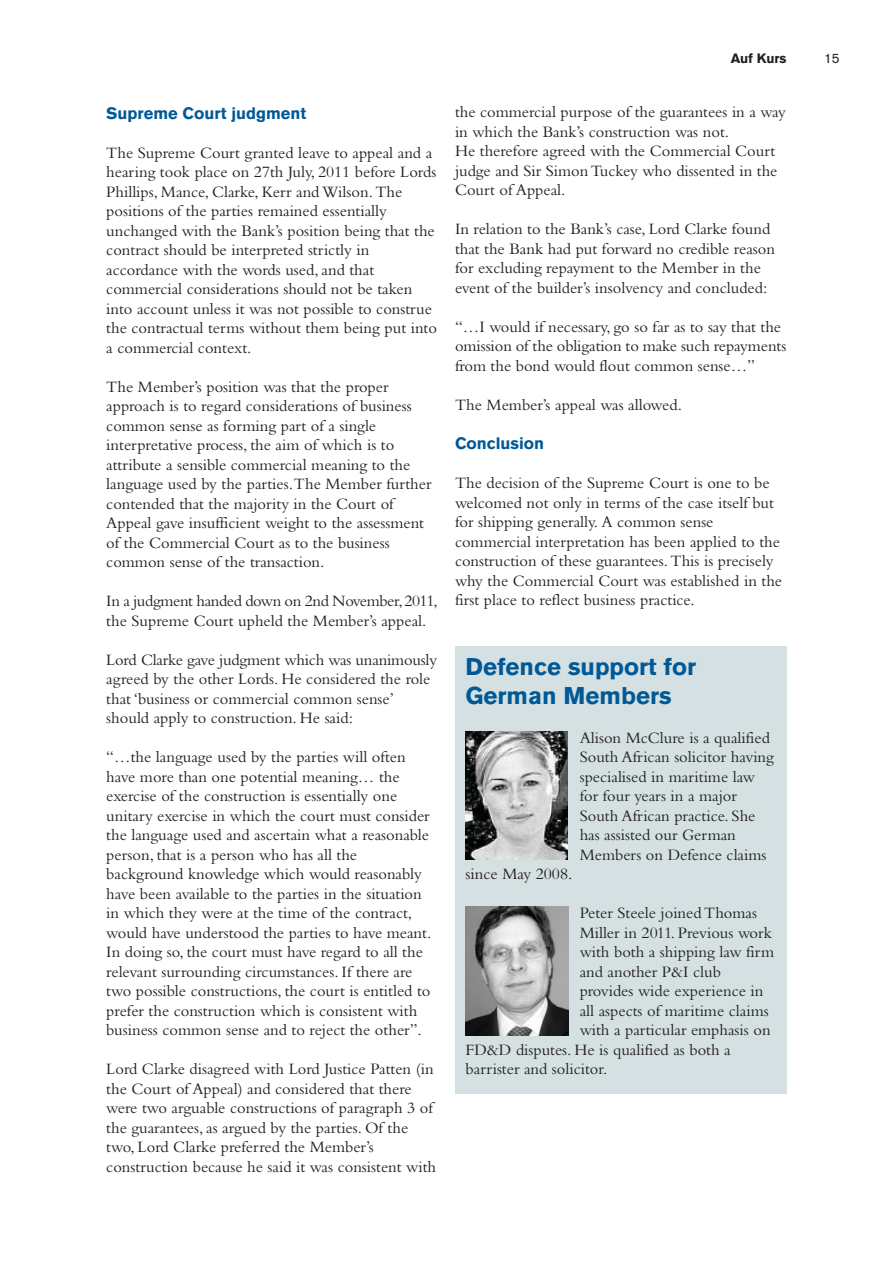
<style>
.page{position:relative;width:893px;height:1263px;background:#fff}
.page>*{position:absolute;margin:0;border:0;box-sizing:border-box;transform-origin:0 0}
.t1{font:700 24px/28.5px "Akzidenz Grotesk BE";color:#005996}
.t2{font:16.5px/19.5px "Bembo";color:#231f20}
.t3{font:16.5px/19.5px "Bembo";letter-spacing:-.02em;color:#231f20}
.t4{font:700 16.5px "Akzidenz Grotesk BE";color:#005996}
.t5{font:700 13.5px "Akzidenz Grotesk BE";color:#231f20}
.t6{font:13.5px "Akzidenz Grotesk BE";color:#231f20}
</style>
<div class="page">
<div style="left:455px;top:646px;width:332px;height:448px;background:#d4e0e2"></div>
<img style="left:466px;top:732px;width:102px;height:128px">
<img style="left:465px;top:907px;width:103px;height:128px">
<p class="t5" style="left:731px;top:51px;width:57px">Auf Kurs</p>
<p class="t6" style="left:824px;top:51px;width:17px">15</p>
<p class="t4" style="left:106px;top:103px;width:201px">Supreme Court judgment</p>
<p class="t2" style="left:106px;top:142px;width:332px">The Supreme Court granted leave to appeal and a hearing took place on 27th July, 2011 before Lords Phillips, Mance, Clarke, Kerr and Wilson. The positions of the parties remained essentially unchanged with the Bank’s position being that the contract should be interpreted strictly in accordance with the words used, and that commercial considerations should not be taken into account unless it was not possible to construe the contractual terms without them being put into a commercial context.</p>
<p class="t2" style="left:106px;top:376px;width:327px">The Member’s position was that the proper approach is to regard considerations of business common sense as forming part of a single interpretative process, the aim of which is to attribute a sensible commercial meaning to the language used by the parties.The Member further contended that the majority in the Court of Appeal gave insufficient weight to the assessment of the Commercial Court as to the business common sense of the transaction.</p>
<p class="t3" style="left:106px;top:591px;width:333px">In a judgment handed down on 2nd November, 2011, the Supreme Court upheld the Member’s appeal.</p>
<p class="t2" style="left:106px;top:650px;width:332px">Lord Clarke gave judgment which was unanimously agreed by the other Lords. He considered the role that ‘business or commercial common sense’ should apply to construction. He said:</p>
<p class="t2" style="left:106px;top:747px;width:326px">“…the language used by the parties will often have more than one potential meaning… the exercise of the construction is essentially one unitary exercise in which the court must consider the language used and ascertain what a reasonable person, that is a person who has all the background knowledge which would reasonably have been available to the parties in the situation in which they were at the time of the contract, would have understood the parties to have meant.<br>In doing so, the court must have regard to all the relevant surrounding circumstances. If there are two possible constructions, the court is entitled to prefer the construction which is consistent with business common sense and to reject the other”.</p>
<p class="t2" style="left:106px;top:1059px;width:331px">Lord Clarke disagreed with Lord Justice Patten (in the Court of Appeal) and considered that there were two arguable constructions of paragraph 3 of the guarantees, as argued by the parties. Of the two, Lord Clarke preferred the Member’s construction because he said it was consistent with</p>
<p class="t2" style="left:455px;top:102px;width:333px">the commercial purpose of the guarantees in a way in which the Bank’s construction was not.<br>He therefore agreed with the Commercial Court judge and Sir Simon Tuckey who dissented in the Court of Appeal.</p>
<p class="t2" style="left:455px;top:219px;width:321px">In relation to the Bank’s case, Lord Clarke found that the Bank had put forward no credible reason for excluding repayment to the Member in the event of the builder’s insolvency and concluded:</p>
<p class="t2" style="left:455px;top:317px;width:333px">“…I would if necessary, go so far as to say that the omission of the obligation to make such repayments from the bond would flout common sense…”</p>
<p class="t2" style="left:455px;top:395px;width:228px">The Member’s appeal was allowed.</p>
<p class="t4" style="left:455px;top:434px;width:91px">Conclusion</p>
<p class="t2" style="left:455px;top:473px;width:329px">The decision of the Supreme Court is one to be welcomed not only in terms of the case itself but for shipping generally. A common sense commercial interpretation has been applied to the construction of these guarantees. This is precisely why the Commercial Court was established in the first place to reflect business practice.</p>
<h1 class="t1" style="left:466px;top:653px;width:232px">Defence support for<br>German Members</h1>
<p class="t2" style="left:580px;top:727px;width:196px">Alison McClure is a qualified<br>South African solicitor having specialised in maritime law for four years in a major<br>South African practice. She has assisted our German<br>Members on Defence claims</p>
<p class="t2" style="left:466px;top:864px;width:108px">since May 2008.</p>
<p class="t2" style="left:580px;top:903px;width:179px">Peter Steele joined Thomas</p>
<p class="t2" style="left:580px;top:922px;width:194px">Miller in 2011. Previous work</p>
<p class="t2" style="left:580px;top:942px;width:196px">with both a shipping law firm</p>
<p class="t2" style="left:580px;top:961px;width:143px">and another P&amp;I club</p>
<p class="t2" style="left:580px;top:981px;width:185px">provides wide experience in</p>
<p class="t2" style="left:580px;top:1000px;width:191px">all aspects of maritime claims</p>
<p class="t2" style="left:580px;top:1020px;width:192px">with a particular emphasis on</p>
<p class="t2" style="left:466px;top:1039px;width:267px">FD&amp;D disputes. He is qualified as both a</p>
<p class="t2" style="left:466px;top:1059px;width:143px">barrister and solicitor.</p>
</div>
